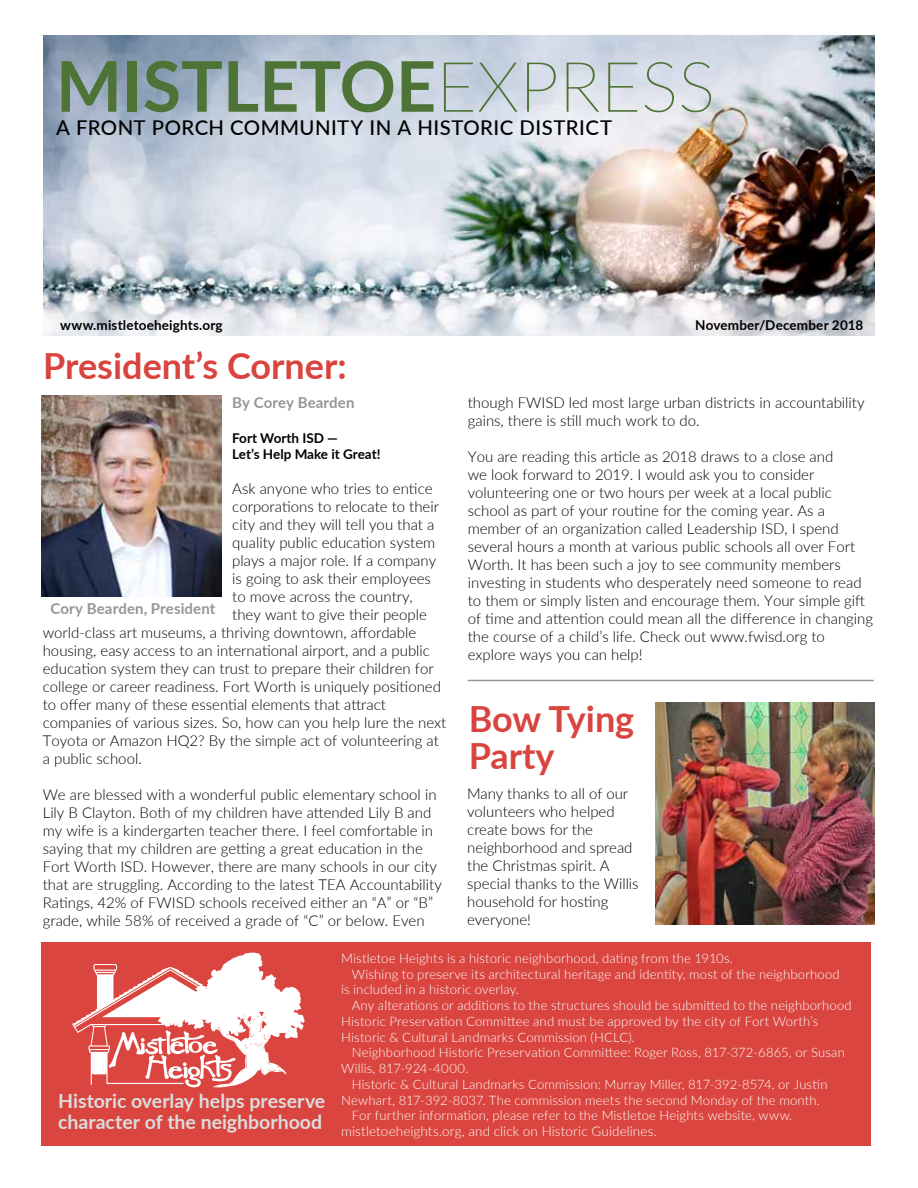
<style>
.page{position:relative;width:918px;height:1188px;background:#fff}
.page>*{position:absolute;margin:0;border:0;box-sizing:border-box;transform-origin:0 0}
.t1{font:700 69.9px "Lato";color:#4d7336}
.t2{font:700 36px/37.5px "Lato";color:#d9443f}
.t3{font:500 20.4px "Lato";letter-spacing:.02em;color:#000}
.t4{font:700 19.5px/21px "Lato";color:#dcddde}
.t5{font:300 15px/18px "Lato";color:#000}
.t6{font:700 15px "Lato";letter-spacing:.01em;color:#939598}
.t7{font:700 13.5px/16.5px "Lato";letter-spacing:.005em;color:#000}
.t8{font:300 13.5px "Lato";letter-spacing:.01em;color:#fff}
.t9{font:300 13.05px "Lato";letter-spacing:.01em;color:#fff}
.s1{font-weight:100}
</style>
<div class="page">
<img style="left:43px;top:36px;width:832px;height:300px">
<img style="left:41px;top:396px;width:181px;height:200px">
<div style="left:42px;top:942px;width:829px;height:203px;background:#da453f"></div>
<svg style="left:72px;top:952px;width:233px;height:136px"></svg>
<img style="left:655px;top:702px;width:220px;height:222px">
<hr style="left:468px;top:680px;width:406px;height:1px;background:#939598">
<h1 class="t1" style="left:56px;top:35px;width:661px">MISTLETOE<span class="s1">EXPRESS</span></h1>
<h3 class="t3" style="left:56px;top:113px;width:558px">A FRONT PORCH COMMUNITY IN A HISTORIC DISTRICT</h3>
<p class="t7" style="left:60px;top:316px;width:164px">www.mistletoeheights.org</p>
<p class="t7" style="left:695px;top:316px;width:170px">November/December 2018</p>
<h2 class="t2" style="left:43px;top:346px;width:305px">President’s Corner:</h2>
<p class="t6" style="left:232px;top:392px;width:124px">By Corey Bearden</p>
<p class="t7" style="left:232px;top:429px;width:150px">Fort Worth ISD —<br>Let’s Help Make it Great!</p>
<p class="t5" style="left:232px;top:479px;width:202px">Ask anyone who tries to entice</p>
<p class="t5" style="left:232px;top:497px;width:208px">corporations to relocate to their</p>
<p class="t5" style="left:232px;top:515px;width:204px">city and they will tell you that a</p>
<p class="t5" style="left:232px;top:533px;width:204px">quality public education system</p>
<p class="t5" style="left:232px;top:551px;width:206px">plays a major role. If a company</p>
<p class="t5" style="left:232px;top:569px;width:200px">is going to ask their employees</p>
<p class="t5" style="left:232px;top:587px;width:182px">to move across the country,</p>
<p class="t5" style="left:232px;top:605px;width:196px">they want to give their people</p>
<p class="t5" style="left:43px;top:623px;width:375px">world-class art museums, a thriving downtown, affordable</p>
<p class="t5" style="left:43px;top:641px;width:389px">housing, easy access to an international airport, and a public</p>
<p class="t5" style="left:43px;top:659px;width:392px">education system they can trust to prepare their children for</p>
<p class="t5" style="left:43px;top:677px;width:400px">college or career readiness. Fort Worth is uniquely positioned</p>
<p class="t5" style="left:43px;top:695px;width:345px">to offer many of these essential elements that attract</p>
<p class="t5" style="left:43px;top:713px;width:405px">companies of various sizes. So, how can you help lure the next</p>
<p class="t5" style="left:43px;top:731px;width:398px">Toyota or Amazon HQ2? By the simple act of volunteering at</p>
<p class="t5" style="left:43px;top:749px;width:101px">a public school.</p>
<p class="t5" style="left:43px;top:785px;width:401px">We are blessed with a wonderful public elementary school in Lily B Clayton. Both of my children have attended Lily B and my wife is a kindergarten teacher there. I feel comfortable in saying that my children are getting a great education in the Fort Worth ISD. However, there are many schools in our city that are struggling. According to the latest TEA Accountability Ratings, 42% of FWISD schools received either an “A” or “B” grade, while 58% of received a grade of “C” or below. Even</p>
<p class="t6" style="left:50px;top:598px;width:167px">Cory Bearden, President</p>
<p class="t5" style="left:468px;top:393px;width:398px">though FWISD led most large urban districts in accountability gains, there is still much work to do.</p>
<p class="t5" style="left:468px;top:447px;width:407px">You are reading this article as 2018 draws to a close and<br>we look forward to 2019. I would ask you to consider volunteering one or two hours per week at a local public school as part of your routine for the coming year. As a member of an organization called Leadership ISD, I spend several hours a month at various public schools all over Fort Worth. It has been such a joy to see community members investing in students who desperately need someone to read to them or simply listen and encourage them. Your simple gift of time and attention could mean all the difference in changing the course of a child’s life. Check out www.fwisd.org to explore ways you can help!</p>
<h2 class="t2" style="left:469px;top:698px;width:167px">Bow Tying<br>Party</h2>
<p class="t5" style="left:467px;top:784px;width:173px">Many thanks to all of our volunteers who helped create bows for the neighborhood and spread the Christmas spirit. A special thanks to the Willis household for hosting everyone!</p>
<h3 class="t4" style="left:58px;top:1089px;width:269px">Historic overlay helps preserve character of the neighborhood</h3>
<p class="t9" style="left:341px;top:949px;width:393px">Mistletoe Heights is a historic neighborhood, dating from the 1910s.</p>
<p class="t9" style="left:352px;top:965px;width:489px">Wishing to preserve its architectural heritage and identity, most of the neighborhood</p>
<p class="t9" style="left:341px;top:981px;width:179px">is included in a historic overlay.</p>
<p class="t9" style="left:352px;top:996px;width:501px">Any alterations or additions to the structures should be submitted to the neighborhood</p>
<p class="t9" style="left:341px;top:1012px;width:479px">Historic Preservation Committee and must be approved by the city of Fort Worth’s</p>
<p class="t9" style="left:341px;top:1028px;width:295px">Historic &amp; Cultural Landmarks Commission (HCLC).</p>
<p class="t9" style="left:352px;top:1044px;width:495px">Neighborhood Historic Preservation Committee: Roger Ross, 817-372-6865, or Susan</p>
<p class="t9" style="left:341px;top:1059px;width:129px">Willis, 817-924-4000.</p>
<p class="t9" style="left:352px;top:1075px;width:477px">Historic &amp; Cultural Landmarks Commission: Murray Miller, 817-392-8574, or Justin</p>
<p class="t9" style="left:341px;top:1091px;width:480px">Newhart, 817-392-8037. The commission meets the second Monday of the month.</p>
<p class="t9" style="left:352px;top:1106px;width:442px">For further information, please refer to the Mistletoe Heights website, www.</p>
<p class="t8" style="left:341px;top:1122px;width:317px">mistletoeheights.org, and click on Historic Guidelines.</p>
</div>
